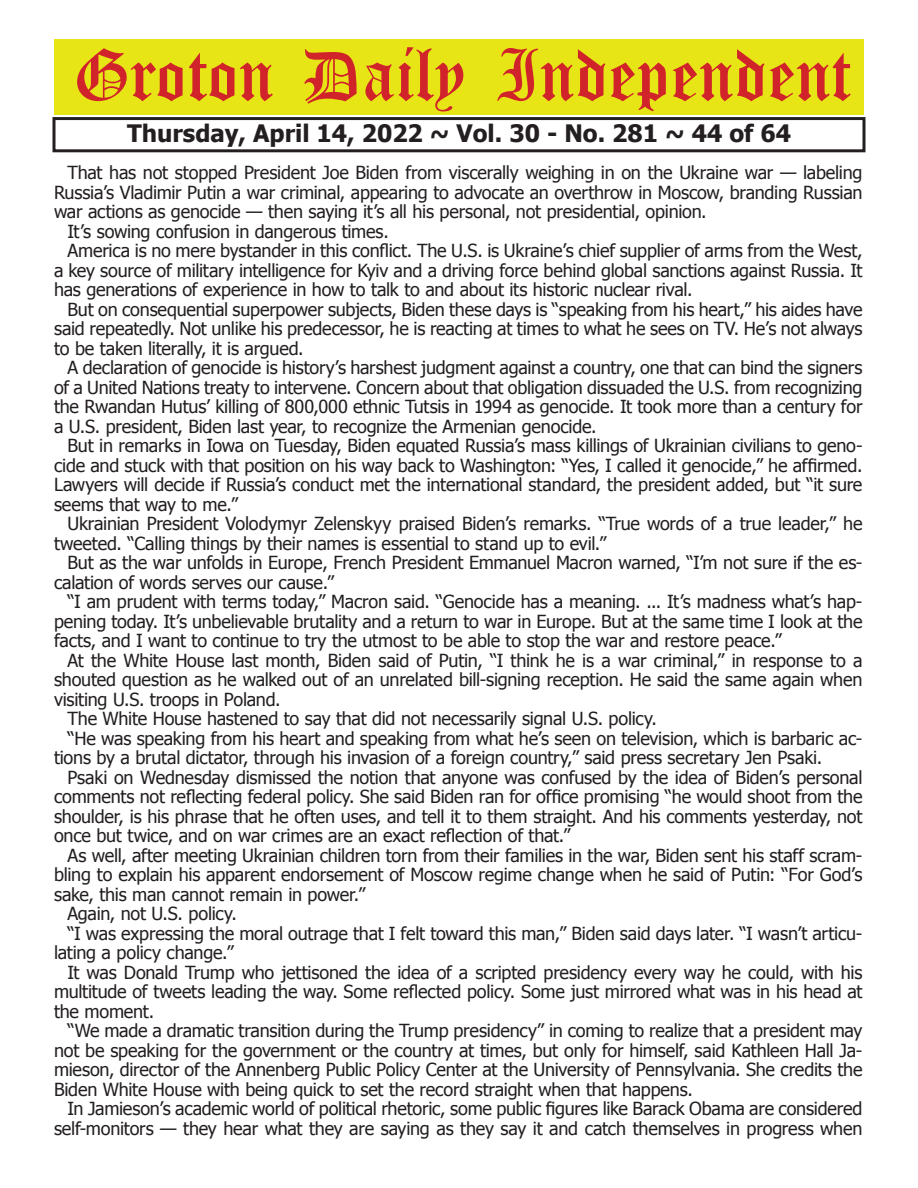
<style>
.page{position:relative;width:918px;height:1188px;background:#fff}
.page>*{position:absolute;margin:0;border:0;box-sizing:border-box;transform-origin:0 0}
.t1{font:54px "Old English Five";color:#d1232a}
.t2{font:700 24px "Tahoma";color:#231f20}
.t3{font:18px "Tahoma";letter-spacing:-.01em;color:#231f20}
</style>
<div class="page">
<div style="left:52px;top:117px;width:814px;height:35px;border:3px solid #231f20"></div>
<div style="left:54px;top:40px;width:810px;height:75px;background:#e7e515"></div>
<h1 class="t1" style="left:73px;top:50px;width:779px">Groton Daily Independent</h1>
<h2 class="t2" style="left:127px;top:116px;width:665px">Thursday, April 14, 2022 ~ Vol. 30 - No. 281 ~ 44 of 64</h2>
<p class="t3" style="left:68px;top:161px;width:796px">That has not stopped President Joe Biden from viscerally weighing in on the Ukraine war — labeling</p>
<p class="t3" style="left:54px;top:180px;width:810px">Russia’s Vladimir Putin a war criminal, appearing to advocate an overthrow in Moscow, branding Russian</p>
<p class="t3" style="left:54px;top:200px;width:654px">war actions as genocide — then saying it’s all his personal, not presidential, opinion.</p>
<p class="t3" style="left:68px;top:219px;width:323px">It’s sowing confusion in dangerous times.</p>
<p class="t3" style="left:68px;top:239px;width:797px">America is no mere bystander in this conflict. The U.S. is Ukraine’s chief supplier of arms from the West,</p>
<p class="t3" style="left:54px;top:258px;width:810px">a key source of military intelligence for Kyiv and a driving force behind global sanctions against Russia. It</p>
<p class="t3" style="left:54px;top:278px;width:640px">has generations of experience in how to talk to and about its historic nuclear rival.</p>
<p class="t3" style="left:68px;top:297px;width:796px">But on consequential superpower subjects, Biden these days is “speaking from his heart,” his aides have</p>
<p class="t3" style="left:54px;top:317px;width:810px">said repeatedly. Not unlike his predecessor, he is reacting at times to what he sees on TV. He’s not always</p>
<p class="t3" style="left:54px;top:336px;width:251px">to be taken literally, it is argued.</p>
<p class="t3" style="left:68px;top:356px;width:796px">A declaration of genocide is history’s harshest judgment against a country, one that can bind the signers</p>
<p class="t3" style="left:54px;top:375px;width:810px">of a United Nations treaty to intervene. Concern about that obligation dissuaded the U.S. from recognizing</p>
<p class="t3" style="left:54px;top:395px;width:810px">the Rwandan Hutus’ killing of 800,000 ethnic Tutsis in 1994 as genocide. It took more than a century for</p>
<p class="t3" style="left:54px;top:414px;width:544px">a U.S. president, Biden last year, to recognize the Armenian genocide.</p>
<p class="t3" style="left:68px;top:434px;width:797px">But in remarks in Iowa on Tuesday, Biden equated Russia’s mass killings of Ukrainian civilians to geno-</p>
<p class="t3" style="left:54px;top:453px;width:810px">cide and stuck with that position on his way back to Washington: “Yes, I called it genocide,” he affirmed.</p>
<p class="t3" style="left:54px;top:473px;width:810px">Lawyers will decide if Russia’s conduct met the international standard, the president added, but “it sure</p>
<p class="t3" style="left:54px;top:492px;width:185px">seems that way to me.”</p>
<p class="t3" style="left:68px;top:512px;width:796px">Ukrainian President Volodymyr Zelenskyy praised Biden’s remarks. “True words of a true leader,” he</p>
<p class="t3" style="left:54px;top:531px;width:554px">tweeted. “Calling things by their names is essential to stand up to evil.”</p>
<p class="t3" style="left:68px;top:551px;width:796px">But as the war unfolds in Europe, French President Emmanuel Macron warned, “I’m not sure if the es-</p>
<p class="t3" style="left:54px;top:570px;width:282px">calation of words serves our cause.”</p>
<p class="t3" style="left:68px;top:590px;width:796px">“I am prudent with terms today,” Macron said. “Genocide has a meaning. ... It’s madness what’s hap-</p>
<p class="t3" style="left:54px;top:609px;width:810px">pening today. It’s unbelievable brutality and a return to war in Europe. But at the same time I look at the</p>
<p class="t3" style="left:54px;top:629px;width:729px">facts, and I want to continue to try the utmost to be able to stop the war and restore peace.”</p>
<p class="t3" style="left:68px;top:648px;width:796px">At the White House last month, Biden said of Putin, “I think he is a war criminal,” in response to a</p>
<p class="t3" style="left:54px;top:668px;width:810px">shouted question as he walked out of an unrelated bill-signing reception. He said the same again when</p>
<p class="t3" style="left:54px;top:687px;width:228px">visiting U.S. troops in Poland.</p>
<p class="t3" style="left:68px;top:707px;width:591px">The White House hastened to say that did not necessarily signal U.S. policy.</p>
<p class="t3" style="left:68px;top:726px;width:796px">“He was speaking from his heart and speaking from what he’s seen on television, which is barbaric ac-</p>
<p class="t3" style="left:54px;top:746px;width:770px">tions by a brutal dictator, through his invasion of a foreign country,” said press secretary Jen Psaki.</p>
<p class="t3" style="left:68px;top:765px;width:796px">Psaki on Wednesday dismissed the notion that anyone was confused by the idea of Biden’s personal</p>
<p class="t3" style="left:54px;top:784px;width:810px">comments not reflecting federal policy. She said Biden ran for office promising “he would shoot from the</p>
<p class="t3" style="left:54px;top:804px;width:810px">shoulder, is his phrase that he often uses, and tell it to them straight. And his comments yesterday, not</p>
<p class="t3" style="left:54px;top:823px;width:518px">once but twice, and on war crimes are an exact reflection of that.”</p>
<p class="t3" style="left:68px;top:843px;width:796px">As well, after meeting Ukrainian children torn from their families in the war, Biden sent his staff scram-</p>
<p class="t3" style="left:54px;top:862px;width:810px">bling to explain his apparent endorsement of Moscow regime change when he said of Putin: “For God’s</p>
<p class="t3" style="left:54px;top:882px;width:313px">sake, this man cannot remain in power.”</p>
<p class="t3" style="left:68px;top:901px;width:171px">Again, not U.S. policy.</p>
<p class="t3" style="left:68px;top:921px;width:796px">“I was expressing the moral outrage that I felt toward this man,” Biden said days later. “I wasn’t articu-</p>
<p class="t3" style="left:54px;top:940px;width:181px">lating a policy change.”</p>
<p class="t3" style="left:68px;top:960px;width:797px">It was Donald Trump who jettisoned the idea of a scripted presidency every way he could, with his</p>
<p class="t3" style="left:54px;top:979px;width:810px">multitude of tweets leading the way. Some reflected policy. Some just mirrored what was in his head at</p>
<p class="t3" style="left:54px;top:999px;width:102px">the moment.</p>
<p class="t3" style="left:68px;top:1018px;width:796px">“We made a dramatic transition during the Trump presidency” in coming to realize that a president may</p>
<p class="t3" style="left:54px;top:1038px;width:810px">not be speaking for the government or the country at times, but only for himself, said Kathleen Hall Ja-</p>
<p class="t3" style="left:54px;top:1057px;width:810px">mieson, director of the Annenberg Public Policy Center at the University of Pennsylvania. She credits the</p>
<p class="t3" style="left:54px;top:1077px;width:640px">Biden White House with being quick to set the record straight when that happens.</p>
<p class="t3" style="left:68px;top:1096px;width:797px">In Jamieson’s academic world of political rhetoric, some public figures like Barack Obama are considered</p>
<p class="t3" style="left:54px;top:1116px;width:810px">self-monitors — they hear what they are saying as they say it and catch themselves in progress when</p>
</div>
